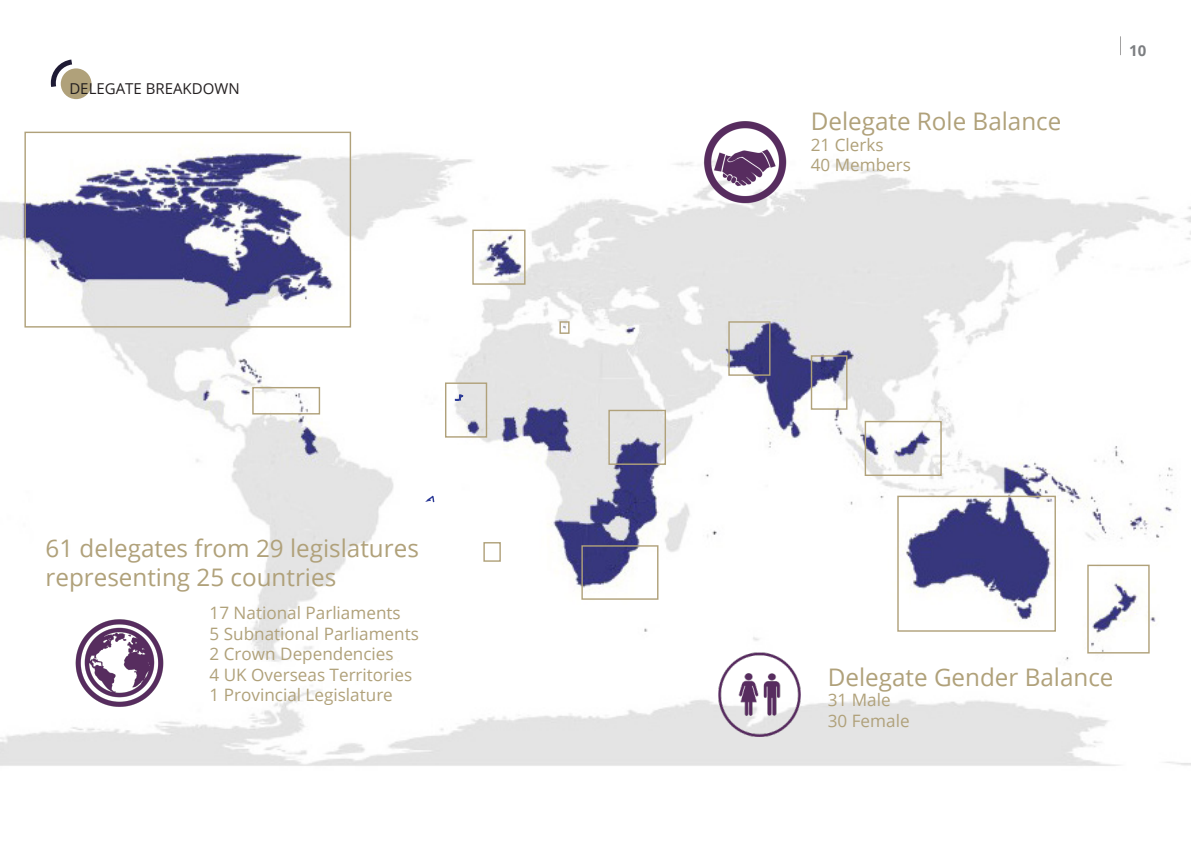
<style>
.page{position:relative;width:1191px;height:842px;background:#fff}
.page>*{position:absolute;margin:0;border:0;box-sizing:border-box;transform-origin:0 0}
.t1{font:24.2px/29.1px "Open Sans";color:#b0a17a}
.t2{font:17.1px "Open Sans";color:#b0a17a}
.t3{font:15px "Open Sans";color:#231f20}
.t4{font:700 15px "Open Sans";color:#7c7e81}
</style>
<div class="page">
<img style="left:0;top:131px;width:1191px;height:635px">
<svg style="left:453px;top:394px;width:12px;height:7px"></svg>
<div style="left:445px;top:382px;width:42px;height:56px;border:1px solid #b0a17a"></div>
<div style="left:24px;top:132px;width:327px;height:196px;border:1px solid #b0a17a"></div>
<div style="left:472px;top:230px;width:53px;height:55px;border:1px solid #b0a17a"></div>
<div style="left:810px;top:355px;width:37px;height:55px;border:1px solid #b0a17a"></div>
<div style="left:728px;top:321px;width:42px;height:55px;border:1px solid #b0a17a"></div>
<div style="left:864px;top:421px;width:77px;height:55px;border:1px solid #b0a17a"></div>
<div style="left:252px;top:387px;width:68px;height:27px;border:1px solid #b0a17a"></div>
<div style="left:1087px;top:565px;width:62px;height:88px;border:1px solid #b0a17a"></div>
<div style="left:897px;top:496px;width:159px;height:136px;border:1px solid #b0a17a"></div>
<div style="left:608px;top:410px;width:58px;height:55px;border:1px solid #b0a17a"></div>
<div style="left:581px;top:545px;width:77px;height:55px;border:1px solid #b0a17a"></div>
<svg style="left:423px;top:497px;width:12px;height:7px"></svg>
<div style="left:483px;top:542px;width:18px;height:20px;border:1px solid #b0a17a"></div>
<div style="left:559px;top:321px;width:10px;height:13px;border:1px solid #b0a17a"></div>
<img style="left:75px;top:617px;width:90px;height:91px">
<img style="left:718px;top:652px;width:82px;height:84px">
<img style="left:703px;top:121px;width:84px;height:83px">
<div style="left:61px;top:68px;width:30px;height:31px;background:#b0a17a;border-radius:50%"></div>
<svg style="left:50px;top:59px;width:27px;height:33px"></svg>
<svg style="left:1120px;top:36px;width:1px;height:19px"></svg>
<p class="t3" style="left:69px;top:78px;width:172px">DELEGATE BREAKDOWN</p>
<p class="t1" style="left:46px;top:533px;width:375px">61 delegates from 29 legislatures representing 25 countries</p>
<p class="t2" style="left:210px;top:601px;width:193px">17 National Parliaments</p>
<p class="t2" style="left:210px;top:622px;width:211px">5 Subnational Parliaments</p>
<p class="t2" style="left:210px;top:642px;width:185px">2 Crown Dependencies</p>
<p class="t2" style="left:210px;top:663px;width:204px">4 UK Overseas Territories</p>
<p class="t2" style="left:210px;top:683px;width:185px">1 Provincial Legislature</p>
<p class="t1" style="left:810px;top:106px;width:252px">Delegate Role Balance</p>
<p class="t2" style="left:810px;top:133px;width:74px">21 Clerks</p>
<p class="t2" style="left:810px;top:153px;width:102px">40 Members</p>
<p class="t4" style="left:1129px;top:40px;width:19px">10</p>
<p class="t1" style="left:828px;top:662px;width:287px">Delegate Gender Balance</p>
<p class="t2" style="left:828px;top:688px;width:64px">31 Male</p>
<p class="t2" style="left:828px;top:709px;width:83px">30 Female</p>
</div>
